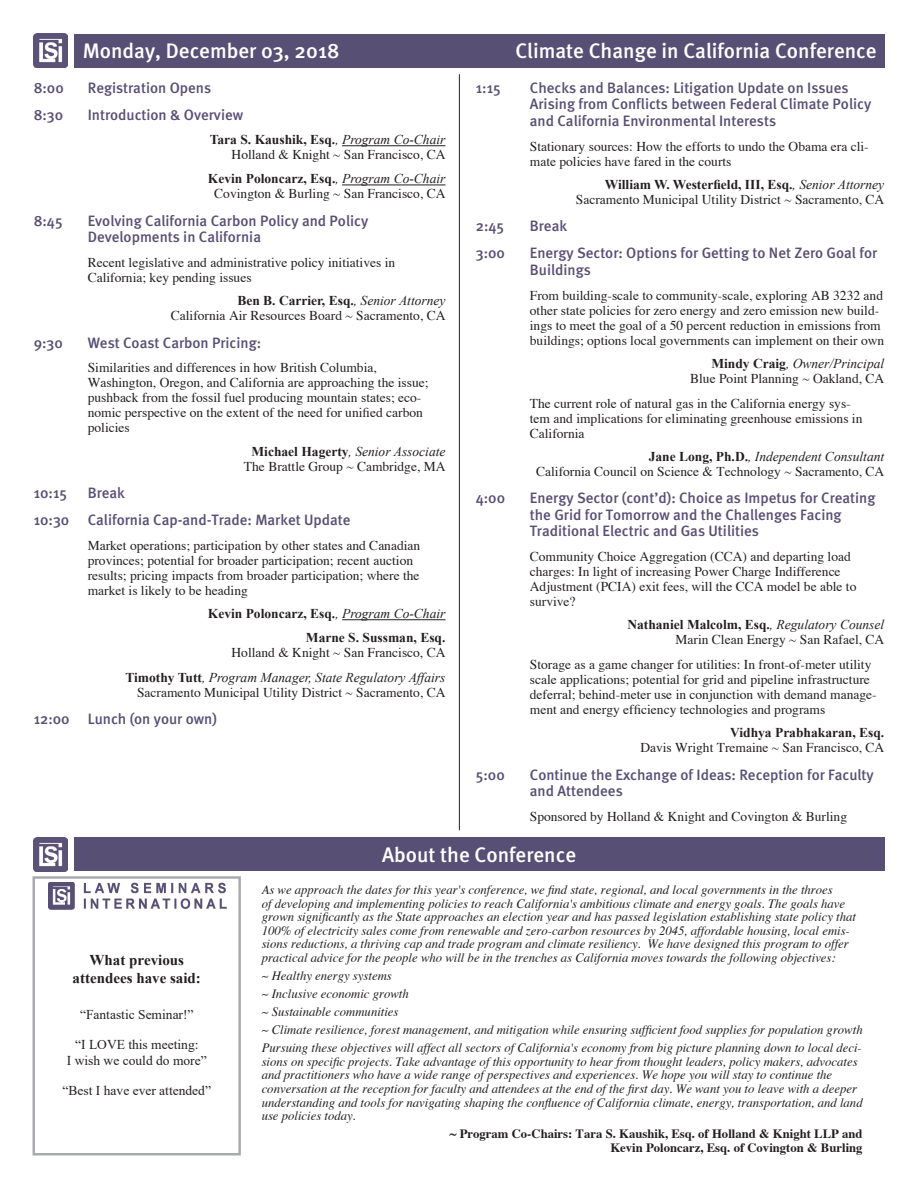
<style>
.page{position:relative;width:918px;height:1188px;background:#fff}
.page>*{position:absolute;margin:0;border:0;box-sizing:border-box;transform-origin:0 0}
.t1{font:500 21px "Meta";color:#fff}
.t2{font:500 15px/16.5px "Meta";color:#584f75}
.t3{font:700 15px/18px "Times New Roman";color:#231f20;text-align:center}
.t4{font:13.5px/15px "Times";color:#231f20}
.t5{font:700 13.5px/24.2px "Times New Roman";color:#231f20;text-align:right}
.t6{font:italic 13.5px "Times New Roman";color:#231f20}
.t7{font:13.5px/16.2px "Times New Roman";color:#231f20;text-align:center}
.t8{font:italic 12.75px/13.6px "Times";color:#231f20}
.t9{font:700 12.75px/13.6px "Times";color:#231f20;text-align:right}
.s1{font-weight:400;font-style:italic}
.s2{font-weight:700;font-style:normal}
</style>
<div class="page">
<div style="left:74px;top:34px;width:810px;height:34px;background:#584f75"></div>
<hr style="left:459px;top:74px;width:1px;height:756px;background:#231f20">
<div style="left:74px;top:837px;width:810px;height:34px;background:#584f75"></div>
<hr style="left:342px;top:145px;width:104px;height:1px;background:#231f20">
<hr style="left:342px;top:185px;width:104px;height:1px;background:#231f20">
<hr style="left:342px;top:619px;width:104px;height:1px;background:#231f20">
<img style="left:34px;top:33px;width:34px;height:35px">
<img style="left:34px;top:837px;width:34px;height:34px">
<div style="left:33px;top:876px;width:208px;height:279px;border:2px solid #a8a9ad"></div>
<img style="left:49px;top:882px;width:178px;height:28px">
<h1 class="t1" style="left:83px;top:39px;width:258px">Monday, December 03, 2018</h1>
<p class="t2" style="left:34px;top:79px;width:32px">8:00</p>
<p class="t2" style="left:88px;top:79px;width:125px">Registration Opens</p>
<p class="t2" style="left:34px;top:107px;width:31px">8:30</p>
<p class="t2" style="left:88px;top:107px;width:157px">Introduction &amp; Overview</p>
<p class="t5" style="left:210px;top:127px;width:237px">Tara S. Kaushik, Esq.<span class="s1">, Program Co-Chair</span></p>
<p class="t4" style="left:232px;top:148px;width:215px">Holland &amp; Knight ~ San Francisco, CA</p>
<p class="t5" style="left:208px;top:166px;width:239px">Kevin Poloncarz, Esq.<span class="s1">, Program Co-Chair</span></p>
<p class="t4" style="left:214px;top:187px;width:233px">Covington &amp; Burling ~ San Francisco, CA</p>
<p class="t2" style="left:34px;top:212px;width:30px">8:45</p>
<p class="t2" style="left:88px;top:212px;width:282px">Evolving California Carbon Policy and Policy<br>Developments in California</p>
<p class="t4" style="left:88px;top:256px;width:309px">Recent legislative and administrative policy initiatives in<br>California; key pending issues</p>
<p class="t5" style="left:237px;top:288px;width:210px">Ben B. Carrier, Esq.<span class="s1">, Senior Attorney</span></p>
<p class="t4" style="left:171px;top:309px;width:276px">California Air Resources Board ~ Sacramento, CA</p>
<p class="t2" style="left:34px;top:334px;width:31px">9:30</p>
<p class="t2" style="left:88px;top:334px;width:175px">West Coast Carbon Pricing:</p>
<p class="t4" style="left:88px;top:361px;width:342px">Similarities and differences in how British Columbia, Washington, Oregon, and California are approaching the issue; pushback from the fossil fuel producing mountain states; eco&shy;nomic perspective on the extent of the need for unified carbon policies</p>
<p class="t6" style="left:252px;top:442px;width:195px"><span class="s2">Michael Hagerty</span>, Senior Associate</p>
<p class="t4" style="left:244px;top:459px;width:203px">The Brattle Group ~ Cambridge, MA</p>
<p class="t2" style="left:34px;top:484px;width:35px">10:15</p>
<p class="t2" style="left:34px;top:479px;width:318px;line-height:27.3px;text-indent:54px">Break<br>10:30 California Cap-and-Trade: Market Update</p>
<p class="t4" style="left:88px;top:539px;width:334px">Market operations; participation by other states and Canadian provinces; potential for broader participation; recent auction results; pricing impacts from broader participation; where the market is likely to be heading</p>
<p class="t5" style="left:208px;top:601px;width:239px">Kevin Poloncarz, Esq.<span class="s1">, Program Co-Chair<br></span>Marne S. Sussman, Esq.</p>
<p class="t4" style="left:232px;top:646px;width:215px">Holland &amp; Knight ~ San Francisco, CA</p>
<p class="t6" style="left:125px;top:668px;width:322px"><span class="s2">Timothy Tutt</span>, Program Manager, State Regulatory Affairs</p>
<p class="t4" style="left:137px;top:685px;width:310px">Sacramento Municipal Utility District ~ Sacramento, CA</p>
<p class="t2" style="left:34px;top:710px;width:185px">12:00 Lunch (on your own)</p>
<h1 class="t1" style="left:515px;top:39px;width:363px">Climate Change in California Conference</h1>
<p class="t2" style="left:476px;top:79px;width:26px">1:15</p>
<p class="t2" style="left:530px;top:79px;width:343px">Checks and Balances: Litigation Update on Issues<br>Arising from Conflicts between Federal Climate Policy and California Environmental Interests</p>
<p class="t4" style="left:530px;top:139px;width:340px">Stationary sources: How the efforts to undo the Obama era cli&shy;mate policies have fared in the courts</p>
<p class="t5" style="left:605px;top:172px;width:281px">William W. Westerfield, III, Esq.<span class="s1">, Senior Attorney</span></p>
<p class="t4" style="left:576px;top:193px;width:310px">Sacramento Municipal Utility District ~ Sacramento, CA</p>
<p class="t2" style="left:476px;top:218px;width:30px">2:45</p>
<p class="t2" style="left:530px;top:218px;width:39px">Break</p>
<p class="t2" style="left:476px;top:245px;width:31px">3:00</p>
<p class="t2" style="left:530px;top:245px;width:349px">Energy Sector: Options for Getting to Net Zero Goal for<br>Buildings</p>
<p class="t4" style="left:530px;top:289px;width:356px">From building-scale to community-scale, exploring AB 3232 and other state policies for zero energy and zero emission new build&shy;ings to meet the goal of a 50 percent reduction in emissions from buildings; options local governments can implement on their own</p>
<p class="t6" style="left:711px;top:354px;width:174px"><span class="s2">Mindy Craig</span>, Owner/Principal</p>
<p class="t4" style="left:530px;top:367px;width:356px;line-height:24.9px;text-indent:160px">Blue Point Planning ~ Oakland, CA<br>The current role of natural gas in the California energy sys-</p>
<p class="t4" style="left:530px;top:412px;width:334px">tem and implications for eliminating greenhouse emissions in<br>California</p>
<p class="t6" style="left:649px;top:447px;width:237px"><span class="s2">Jane Long, Ph.D.</span>, Independent Consultant</p>
<p class="t4" style="left:536px;top:465px;width:350px">California Council on Science &amp; Technology ~ Sacramento, CA</p>
<p class="t2" style="left:476px;top:490px;width:31px">4:00</p>
<p class="t2" style="left:530px;top:490px;width:347px">Energy Sector (cont’d): Choice as Impetus for Creating the Grid for Tomorrow and the Challenges Facing<br>Traditional Electric and Gas Utilities</p>
<p class="t4" style="left:530px;top:550px;width:328px">Community Choice Aggregation (CCA) and departing load charges: In light of increasing Power Charge Indifference Adjustment (PCIA) exit fees, will the CCA model be able to survive?</p>
<p class="t5" style="left:627px;top:612px;width:258px">Nathaniel Malcolm, Esq.<span class="s1">, Regulatory Counsel</span></p>
<p class="t4" style="left:530px;top:628px;width:356px;line-height:24.9px;text-indent:146px">Marin Clean Energy ~ San Rafael, CA<br>Storage as a game changer for utilities: In front-of-meter utility</p>
<p class="t4" style="left:530px;top:673px;width:348px">scale applications; potential for grid and pipeline infrastructure deferral; behind-meter use in conjunction with demand manage&shy;ment and energy efficiency technologies and programs</p>
<p class="t5" style="left:730px;top:720px;width:156px">Vidhya Prabhakaran, Esq.</p>
<p class="t4" style="left:640px;top:741px;width:245px">Davis Wright Tremaine ~ San Francisco, CA</p>
<p class="t2" style="left:476px;top:766px;width:30px">5:00</p>
<p class="t2" style="left:530px;top:766px;width:345px">Continue the Exchange of Ideas: Reception for Faculty and Attendees</p>
<p class="t4" style="left:530px;top:810px;width:319px">Sponsored by Holland &amp; Knight and Covington &amp; Burling</p>
<p class="t3" style="left:73px;top:950px;width:130px">What previous attendees have said:</p>
<p class="t7" style="left:80px;top:1006px;width:115px">“Fantastic Seminar!”</p>
<p class="t7" style="left:67px;top:1036px;width:141px">“I LOVE this meeting:<br>I wish we could do more”</p>
<p class="t7" style="left:63px;top:1082px;width:150px">“Best I have ever attended”</p>
<h1 class="t1" style="left:382px;top:842px;width:196px">About the Conference</h1>
<p class="t8" style="left:262px;top:884px;width:596px">As we approach the dates for this year's conference, we find state, regional, and local governments in the throes<br>of developing and implementing policies to reach California's ambitious climate and energy goals. The goals have grown significantly as the State approaches an election year and has passed legislation establishing state policy that 100% of electricity sales come from renewable and zero-carbon resources by 2045, affordable housing, local emis&shy;sions reductions, a thriving cap and trade program and climate resiliency. We have designed this program to offer practical advice for the people who will be in the trenches as California moves towards the following objectives:</p>
<p class="t8" style="left:262px;top:968px;width:603px;line-height:18px">~ Healthy energy systems<br>~ Inclusive economic growth<br>~ Sustainable communities<br>~ Climate resilience, forest management, and mitigation while ensuring sufficient food supplies for population growth Pursuing these objectives will affect all sectors of California's economy from big picture planning down to local deci-</p>
<p class="t8" style="left:262px;top:1055px;width:603px">sions on specific projects. Take advantage of this opportunity to hear from thought leaders, policy makers, advocates and practitioners who have a wide range of perspectives and experiences. We hope you will stay to continue the conversation at the reception for faculty and attendees at the end of the first day. We want you to leave with a deeper understanding and tools for navigating shaping the confluence of California climate, energy, transportation, and land use policies today.</p>
<p class="t9" style="left:450px;top:1126px;width:414px">~ Program Co-Chairs: Tara S. Kaushik, Esq. of Holland &amp; Knight LLP and<br>Kevin Poloncarz, Esq. of Covington &amp; Burling</p>
</div>
